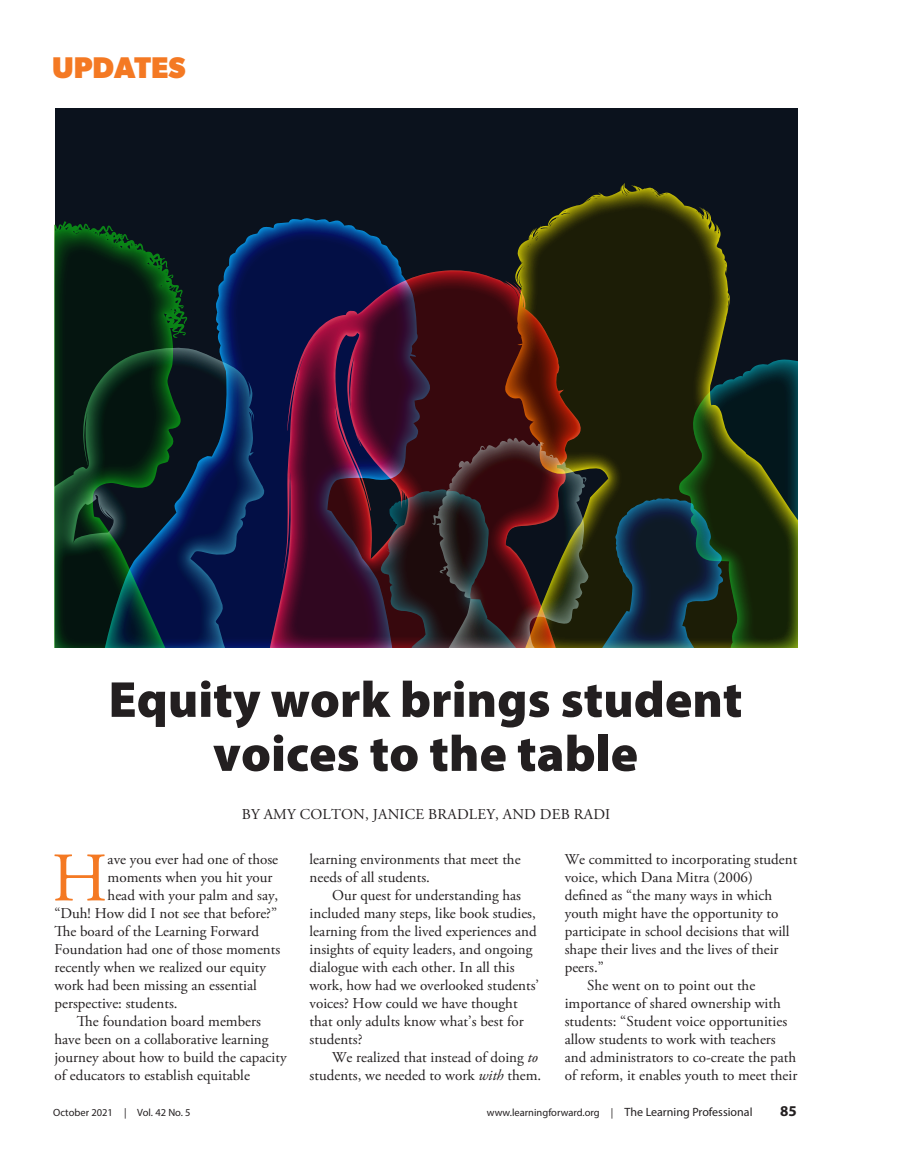
<style>
.page{position:relative;width:905px;height:1175px;background:#fff}
.page>*{position:absolute;margin:0;border:0;box-sizing:border-box;transform-origin:0 0}
.body{font:69.3px "Adobe Garamond Pro";color:#f47923}
.headline{font:900 51px/54px "Myriad Pro";color:#231f20;text-align:center}
.t1{font:700 30px "Gibson";color:#f47923}
.body-2{font:15px/18px "Adobe Garamond Pro";color:#231f20}
.byline{font:15px "Adobe Garamond Pro";letter-spacing:.015em;color:#231f20}
.t2{font:700 15px "Myriad Pro";color:#231f20}
.t3{font:10.5px "Myriad Pro";color:#231f20}
.s1{font-style:italic}
.s2{font-size:12px}
</style>
<div class="page">
<div style="left:55px;top:108px;width:742px;height:539px;background:#0b121d"></div>
<svg style="left:187px;top:218px;width:214px;height:429px"></svg>
<svg style="left:55px;top:221px;width:132px;height:426px"></svg>
<svg style="left:165px;top:284px;width:4px;height:4px"></svg>
<svg style="left:120px;top:242px;width:3px;height:4px"></svg>
<svg style="left:183px;top:335px;width:14px;height:10px"></svg>
<svg style="left:517px;top:183px;width:213px;height:464px;fill:#1c1d06"></svg>
<svg style="left:268px;top:270px;width:312px;height:377px;background:#3d1026"></svg>
<svg style="left:598px;top:359px;width:199px;height:288px"></svg>
<img style="left:381px;top:438px;width:207px;height:209px">
<p class="t1" style="left:52px;top:50px;width:135px">UPDATES</p>
<p class="headline" style="left:108px;top:670px;width:635px">Equity work brings student voices to the table</p>
<p class="byline" style="left:242px;top:804px;width:370px">BY AMY COLTON, JANICE BRADLEY, AND DEB RADI</p>
<p class="body" style="left:52px;top:836px;width:57px">H</p>
<p class="body-2" style="left:108px;top:851px;width:172px">ave you ever had one of those</p>
<p class="body-2" style="left:108px;top:869px;width:166px">moments when you hit your</p>
<p class="body-2" style="left:108px;top:887px;width:172px">head with your palm and say,</p>
<p class="body-2" style="left:54px;top:905px;width:224px">“Duh! How did I not see that before?”</p>
<p class="body-2" style="left:54px;top:923px;width:206px">The board of the Learning Forward</p>
<p class="body-2" style="left:54px;top:941px;width:227px">Foundation had one of those moments</p>
<p class="body-2" style="left:54px;top:959px;width:213px">recently when we realized our equity</p>
<p class="body-2" style="left:54px;top:977px;width:204px">work had been missing an essential</p>
<p class="body-2" style="left:54px;top:995px;width:125px">perspective: students.</p>
<p class="body-2" style="left:54px;top:1013px;width:233px;text-indent:22px">The foundation board members have been on a collaborative learning journey about how to build the capacity of educators to establish equitable</p>
<p class="body-2" style="left:309px;top:851px;width:212px">learning environments that meet the needs of all students.</p>
<p class="body-2" style="left:309px;top:887px;width:231px;text-indent:22px">Our quest for understanding has included many steps, like book studies, learning from the lived experiences and insights of equity leaders, and ongoing dialogue with each other. In all this work, how had we overlooked students’ voices? How could we have thought that only adults know what’s best for students?</p>
<p class="body-2" style="left:309px;top:1049px;width:233px;text-align:right">We realized that instead of doing <span class="s1">to </span>students, we needed to work <span class="s1">with</span> them.</p>
<p class="body-2" style="left:564px;top:851px;width:234px">We committed to incorporating student voice, which Dana Mitra (2006) defined as “the many ways in which youth might have the opportunity to participate in school decisions that will shape their lives and the lives of their peers.”</p>
<p class="body-2" style="left:564px;top:977px;width:234px;text-indent:22px">She went on to point out the importance of shared ownership with students: “Student voice opportunities allow students to work with teachers and administrators to co-create the path of reform, it enables youth to meet their</p>
<p class="t3" style="left:53px;top:1106px;width:139px">October 2021 | Vol. 42 No. 5</p>
<p class="t3" style="left:487px;top:1106px;width:267px">www.learningforward.org | <span class="s2">The Learning Professional</span></p>
<p class="t2" style="left:780px;top:1101px;width:18px">85</p>
</div>
